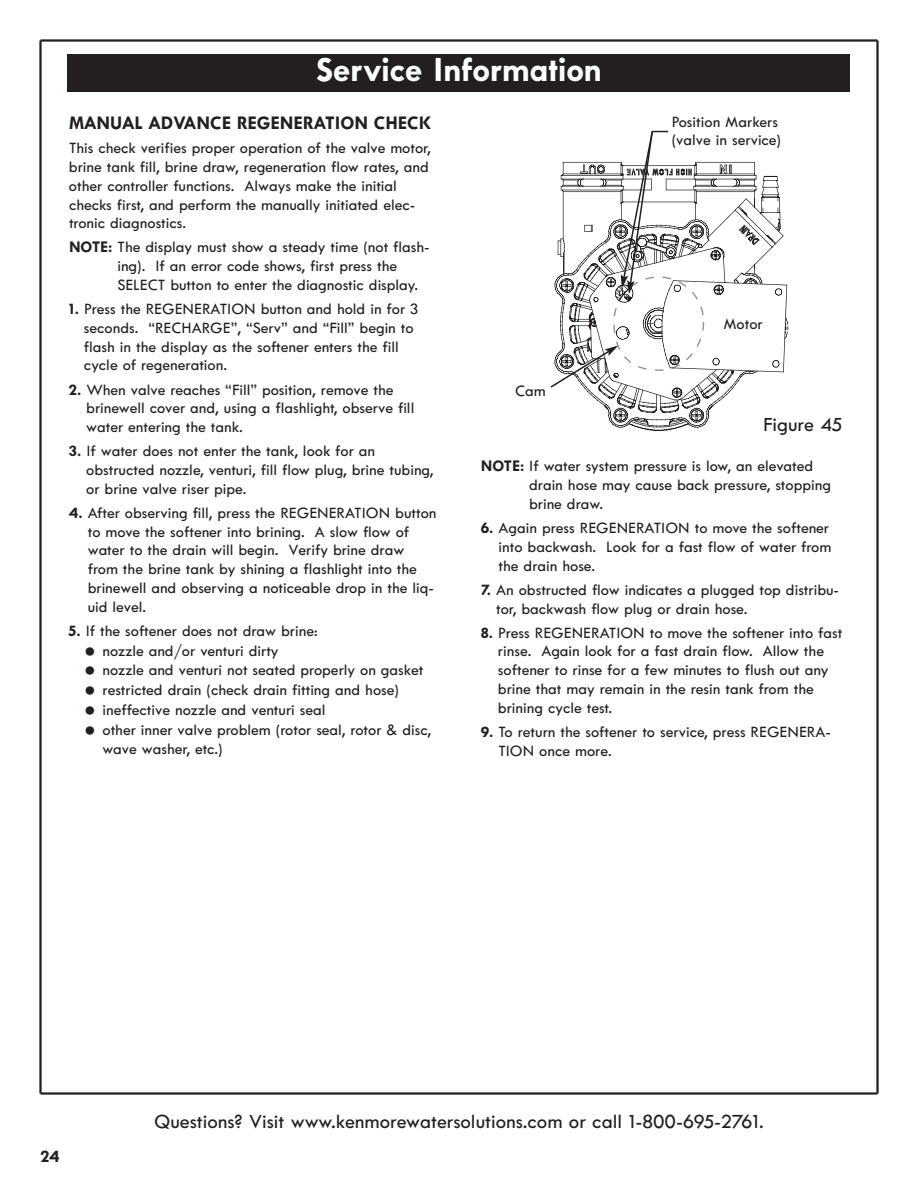
<style>
.page{position:relative;width:918px;height:1188px;background:#fff}
.page>*{position:absolute;margin:0;border:0;box-sizing:border-box;transform-origin:0 0}
.t1{font:36px "Tw Cen MT Boldfor Kenmore";color:#fff}
.t2{font:21px "Tw Cen MT Mediumfor Kenmore";color:#231f20}
.t3{font:19.5px "Tw Cen MT Boldfor Kenmore";color:#231f20}
.t4{font:18px "Tw Cen MT Boldfor Kenmore";color:#231f20}
.t5{font:16.5px/18.8px "Tw Cen MT Mediumfor Kenmore";color:#231f20}
.s1{font-family:"Tw Cen MT Boldfor Kenmore"}
</style>
<div class="page">
<hr style="left:40px;top:1092px;width:838px;height:3px;background:#231f20">
<hr style="left:40px;top:39px;width:838px;height:3px;background:#231f20">
<hr style="left:39px;top:40px;width:3px;height:1054px;background:#231f20">
<hr style="left:876px;top:40px;width:3px;height:1054px;background:#231f20">
<div style="left:68px;top:54px;width:782px;height:38px;background:#231f20"></div>
<svg style="left:550px;top:130px;width:238px;height:298px"></svg>
<h1 class="t1" style="left:316px;top:48px;width:287px">Service Information</h1>
<p class="t3" style="left:69px;top:111px;width:364px">MANUAL ADVANCE REGENERATION CHECK</p>
<p class="t5" style="left:69px;top:138px;width:363px">This check verifies proper operation of the valve motor, brine tank fill, brine draw, regeneration flow rates, and other controller functions. Always make the initial checks first, and perform the manually initiated elec&shy;tronic diagnostics.</p>
<p class="t5" style="left:117px;top:237px;width:314px;text-indent:-48px"><span class="s1">NOTE:</span> The display must show a steady time (not flash&shy;ing). If an error code shows, first press the<br>SELECT button to enter the diagnostic display.</p>
<p class="t5" style="left:84px;top:299px;width:336px;text-indent:-15px"><span class="s1">1.</span> Press the REGENERATION button and hold in for 3 seconds. “RECHARGE”, “Serv” and “Fill” begin to flash in the display as the softener enters the fill cycle of regeneration.</p>
<p class="t5" style="left:86px;top:379px;width:330px;text-indent:-17px"><span class="s1">2.</span> When valve reaches “Fill” position, remove the brinewell cover and, using a flashlight, observe fill water entering the tank.</p>
<p class="t5" style="left:86px;top:441px;width:349px;text-indent:-17px"><span class="s1">3.</span> If water does not enter the tank, look for an obstructed nozzle, venturi, fill flow plug, brine tubing, or brine valve riser pipe.</p>
<p class="t5" style="left:88px;top:503px;width:350px;text-indent:-19px"><span class="s1">4.</span> After observing fill, press the REGENERATION button to move the softener into brining. A slow flow of water to the drain will begin. Verify brine draw from the brine tank by shining a flashlight into the brinewell and observing a noticeable drop in the liq&shy;uid level.</p>
<p class="t5" style="left:102px;top:620px;width:330px;line-height:19.6px;text-indent:-33px"><span class="s1">5.</span> If the softener does not draw brine:<br>nozzle and/or venturi dirty<br>nozzle and venturi not seated properly on gasket restricted drain (check drain fitting and hose) ineffective nozzle and venturi seal<br>other inner valve problem (rotor seal, rotor &amp; disc, wave washer, etc.)</p>
<p class="t5" style="left:672px;top:113px;width:111px;line-height:18px">Position Markers (valve in service)</p>
<p class="t5" style="left:515px;top:381px;width:32px">Cam</p>
<p class="t5" style="left:723px;top:314px;width:41px">Motor</p>
<p class="t2" style="left:763px;top:411px;width:81px">Figure 45</p>
<p class="t5" style="left:529px;top:456px;width:303px;text-indent:-48px"><span class="s1">NOTE:</span> If water system pressure is low, an elevated drain hose may cause back pressure, stopping brine draw.</p>
<p class="t5" style="left:499px;top:518px;width:334px;text-indent:-18px"><span class="s1">6.</span> Again press REGENERATION to move the softener into backwash. Look for a fast flow of water from the drain hose.</p>
<p class="t5" style="left:496px;top:580px;width:344px;text-indent:-15px"><span class="s1">7.</span> An obstructed flow indicates a plugged top distribu&shy;tor, backwash flow plug or drain hose.</p>
<p class="t5" style="left:498px;top:623px;width:346px;text-indent:-17px"><span class="s1">8.</span> Press REGENERATION to move the softener into fast rinse. Again look for a fast drain flow. Allow the softener to rinse for a few minutes to flush out any brine that may remain in the resin tank from the brining cycle test.</p>
<p class="t5" style="left:498px;top:722px;width:334px;text-indent:-18px"><span class="s1">9.</span> To return the softener to service, press REGENERA-<br>TION once more.</p>
<p class="t4" style="left:40px;top:1145px;width:21px">24</p>
<p class="t2" style="left:154px;top:1109px;width:611px">Questions? Visit www.kenmorewatersolutions.com or call 1-800-695-2761.</p>
</div>
